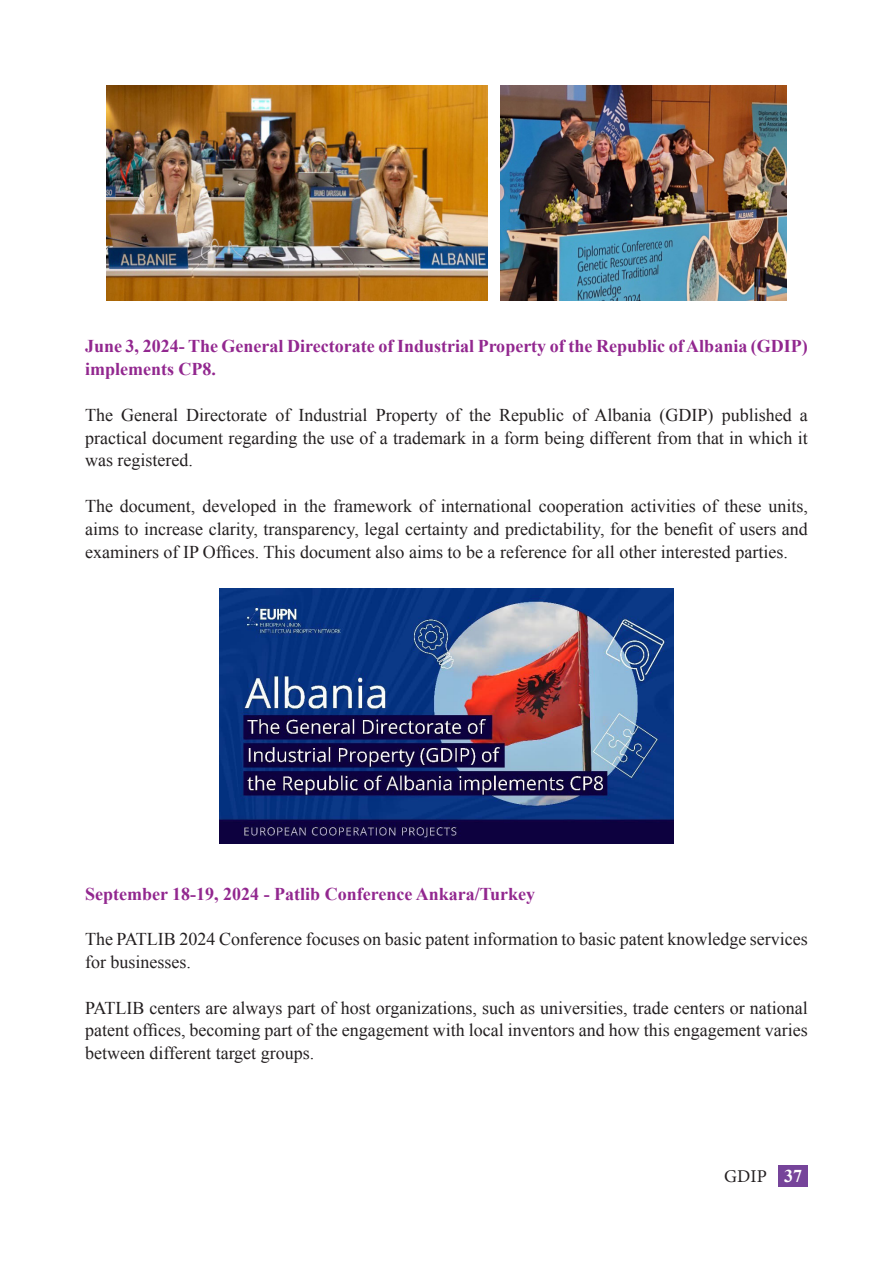
<style>
.page{position:relative;width:893px;height:1263px;background:#fff}
.page>*{position:absolute;margin:0;border:0;box-sizing:border-box;transform-origin:0 0}
.t1{font:18px/22.8px "Times New Roman";color:#231f20;text-align:justify}
.t2{font:700 18px/22.8px "Times New Roman";color:#92278f}
.t3{font:18px "Minion Pro";color:#231f20}
.s1{font-family:"Times New Roman";font-weight:700;color:#fff}
</style>
<div class="page">
<div style="left:778px;top:1165px;width:30px;height:22px;background:#76449a"></div>
<img style="left:106px;top:85px;width:382px;height:215px">
<img style="left:500px;top:85px;width:287px;height:215px">
<img style="left:219px;top:588px;width:455px;height:255px">
<p class="t2" style="left:85px;top:334px;width:724px">June 3, 2024- The General Directorate of Industrial Property of the Republic of Albania (GDIP) implements CP8.</p>
<p class="t1" style="left:85px;top:403px;width:724px">The General Directorate of Industrial Property of the Republic of Albania (GDIP) published a practical document regarding the use of a trademark in a form being different from that in which it was registered.</p>
<p class="t1" style="left:85px;top:494px;width:724px">The document, developed in the framework of international cooperation activities of these units, aims to increase clarity, transparency, legal certainty and predictability, for the benefit of users and examiners of IP Offices. This document also aims to be a reference for all other interested parties.</p>
<p class="t2" style="left:85px;top:882px;width:452px">September 18-19, 2024 - Patlib Conference Ankara/Turkey</p>
<p class="t1" style="left:85px;top:927px;width:724px">The PATLIB 2024 Conference focuses on basic patent information to basic patent knowledge services for businesses.</p>
<p class="t1" style="left:85px;top:996px;width:724px">PATLIB centers are always part of host organizations, such as universities, trade centers or national patent offices, becoming part of the engagement with local inventors and how this engagement varies between different target groups.</p>
<p class="t3" style="left:724px;top:1164px;width:79px">GDIP <span class="s1">37</span></p>
</div>
